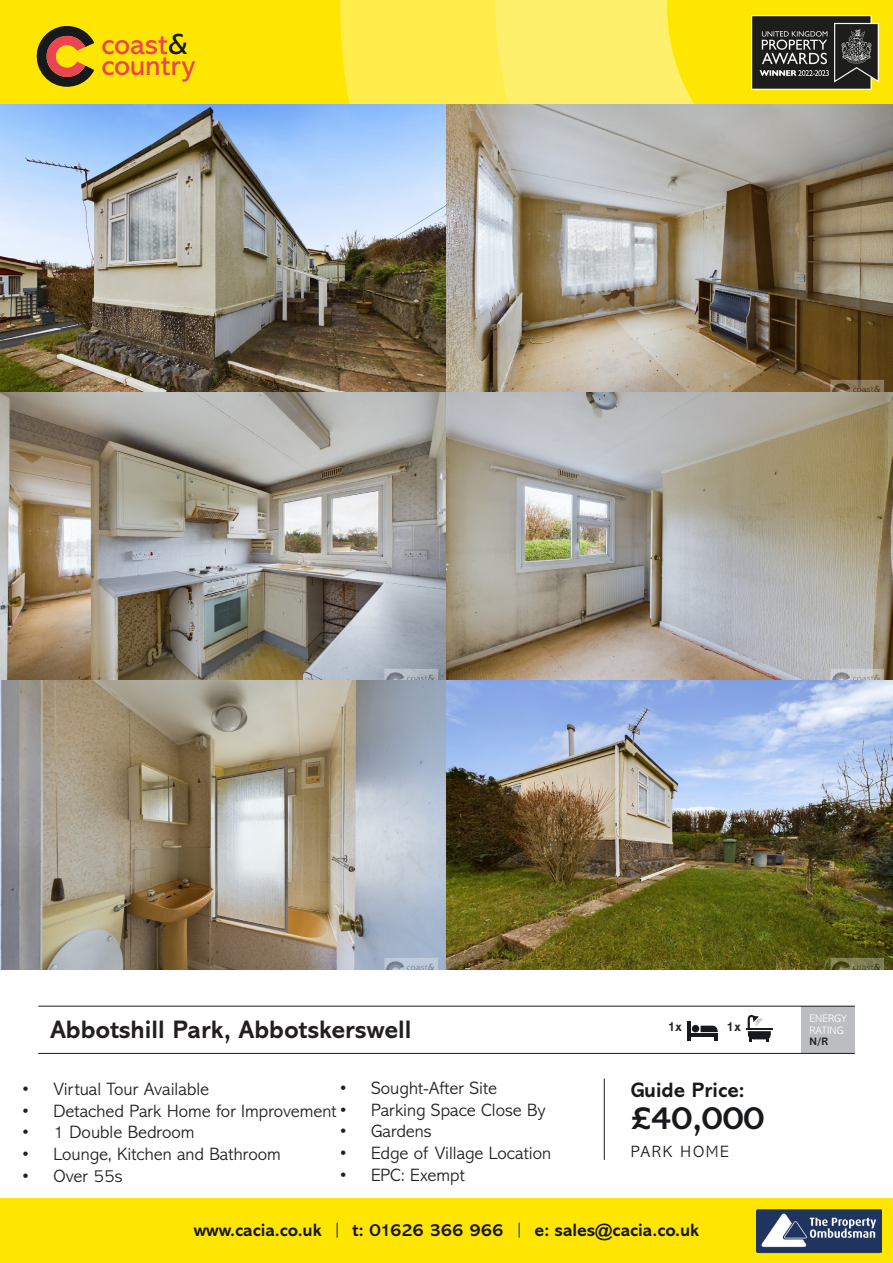
<style>
.page{position:relative;width:893px;height:1263px;background:#fff}
.page>*{position:absolute;margin:0;border:0;box-sizing:border-box;transform-origin:0 0}
.t1{font:700 33px "Abadi MT Std";color:#17191c}
.t2{font:29.4px/20.9px "Abadi MT Std";color:#eb4453}
.t3{font:700 25.5px "Abadi MT Std";color:#231f20}
.t4{font:700 21px "Abadi MT Std";color:#17191c}
.t5{font:300 18px "Abadi MT Std";color:#231f20}
.t6{font:700 18px "Abadi MT Std";color:#17191c}
.t7{font:300 16.5px "Abadi MT Std";letter-spacing:.1em;color:#17191c}
.t8{font:700 13.5px "Abadi MT Std";color:#202222}
.t9{font:300 10.95px "Abadi MT Std";color:#fff}
.t10{font:700 10.95px "Abadi MT Std";color:#231f20}
.s1{color:#17191d}
.s2{font-weight:300}
</style>
<div class="page">
<img style="left:0;top:103px;width:446px;height:289px">
<svg style="left:446px;top:103px;width:447px;height:289px;background:#9e9584"></svg>
<img style="left:0;top:392px;width:446px;height:289px">
<img style="left:0;top:681px;width:446px;height:288px">
<svg style="left:446px;top:392px;width:447px;height:289px;background:#a9a497"></svg>
<img style="left:446px;top:681px;width:447px;height:288px">
<div style="left:0;top:1199px;width:893px;height:64px;background:#ffe601"></div>
<div style="left:801px;top:1006px;width:54px;height:47px;background:#bcbdc0"></div>
<hr style="left:687px;top:1022px;width:3px;height:19px;background:#17191d">
<hr style="left:689px;top:1033px;width:29px;height:4px;background:#17191d">
<div style="left:692px;top:1025px;width:7px;height:7px;background:#17191d;border-radius:50%"></div>
<svg style="left:701px;top:1026px;width:17px;height:15px"></svg>
<hr style="left:746px;top:1028px;width:26px;height:2px;background:#17191d">
<svg style="left:748px;top:1015px;width:23px;height:27px"></svg>
<hr style="left:38px;top:1006px;width:817px;height:1px;background:#17191c">
<hr style="left:604px;top:1078px;width:1px;height:82px;background:#17191c">
<hr style="left:38px;top:1053px;width:817px;height:1px;background:#17191c">
<div style="left:0;top:0;width:893px;height:103px;background:#ffe601"></div>
<svg style="left:36px;top:26px;width:58px;height:61px"></svg>
<div style="left:340px;top:0;width:481px;height:103px;background:#ffed4c"></div>
<svg style="left:496px;top:0;width:325px;height:103px;background:#ffec46"></svg>
<img style="left:751px;top:15px;width:127px;height:74px">
<img style="left:756px;top:1209px;width:125px;height:45px">
<p class="t2" style="left:101px;top:34px;width:95px">coast<span class="s1">&amp; </span>country</p>
<p class="t3" style="left:50px;top:1014px;width:363px">Abbotshill Park, Abbotskerswell</p>
<p class="t8" style="left:667px;top:1018px;width:16px">1x</p>
<p class="t8" style="left:726px;top:1018px;width:16px">1x</p>
<p class="t5" style="left:339px;top:1078px;width:160px">• Sought-After Site</p>
<p class="t5" style="left:339px;top:1121px;width:94px">• Gardens</p>
<p class="t5" style="left:339px;top:1143px;width:214px">• Edge of Village Location</p>
<p class="t5" style="left:339px;top:1165px;width:128px">• EPC: Exempt</p>
<p class="t5" style="left:21px;top:1079px;width:189px">• Virtual Tour Available</p>
<p class="t5" style="left:21px;top:1101px;width:526px">• Detached Park Home for Improvement• Parking Space Close By</p>
<p class="t5" style="left:21px;top:1122px;width:175px">• 1 Double Bedroom</p>
<p class="t5" style="left:21px;top:1144px;width:261px">• Lounge, Kitchen and Bathroom</p>
<p class="t5" style="left:21px;top:1166px;width:103px">• Over 55s</p>
<p class="t4" style="left:631px;top:1078px;width:115px">Guide Price:</p>
<p class="t1" style="left:631px;top:1098px;width:135px">£40,000</p>
<p class="t7" style="left:631px;top:1142px;width:100px">PARK HOME</p>
<p class="t6" style="left:194px;top:1219px;width:507px">www.cacia.co.uk <span class="s2">|</span> t: 01626 366 966 <span class="s2">|</span> e: sales@cacia.co.uk</p>
<p class="t9" style="left:810px;top:1013px;width:39px">ENERGY</p>
<p class="t9" style="left:810px;top:1024px;width:36px">RATING</p>
<p class="t10" style="left:810px;top:1035px;width:20px">N/R</p>
</div>
